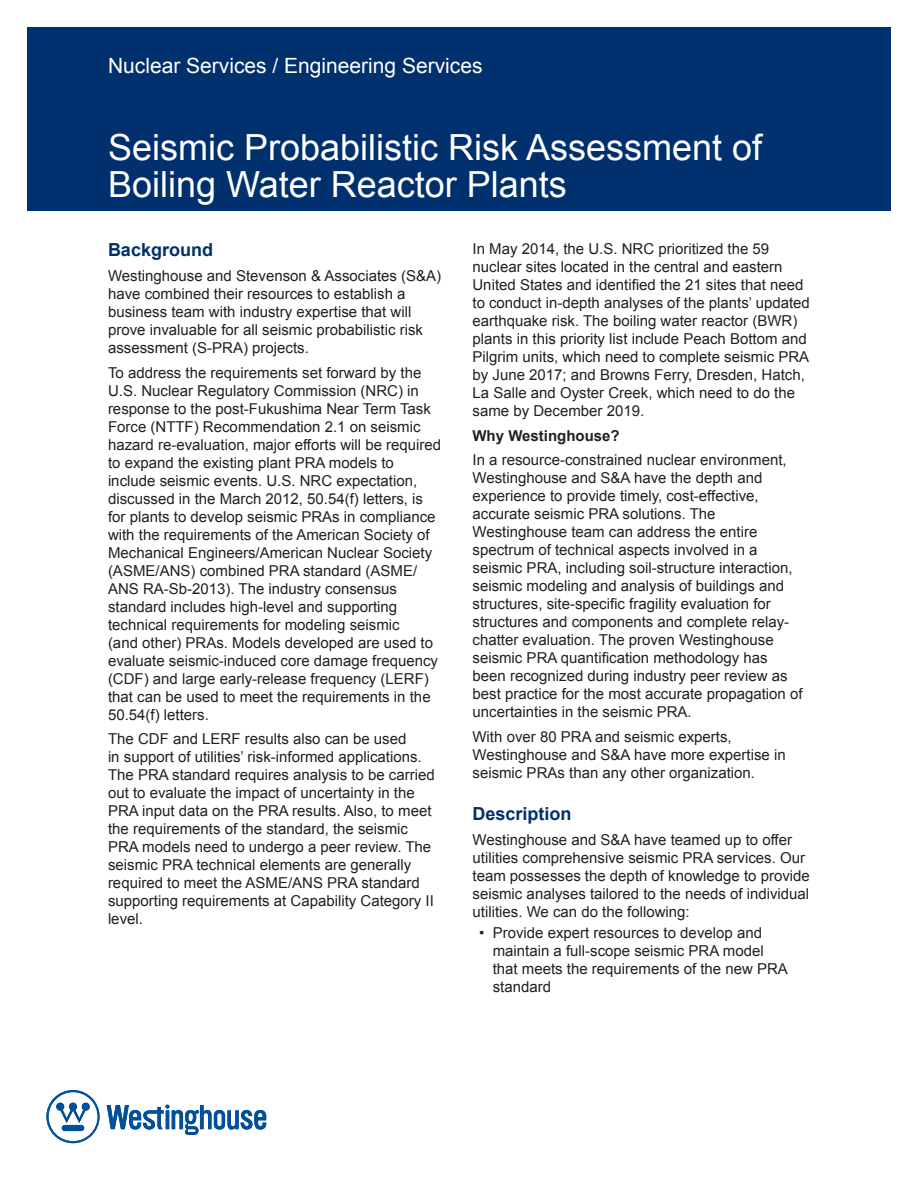
<style>
.page{position:relative;width:918px;height:1188px;background:#fff}
.page>*{position:absolute;margin:0;border:0;box-sizing:border-box;transform-origin:0 0}
.t1{font:36px/37.5px "Arial";color:#fff}
.t2{font:21px "Arial";color:#fff}
.Section_Title{font:700 18px "Arial";color:#00306d}
.Body_Copy{font:15px/18px "Arial";color:#231f20}
.Section_Sub-title{font:700 15px "Arial";color:#231f20}
</style>
<div class="page">
<div style="left:27px;top:27px;width:864px;height:184px;background:#00306d"></div>
<svg style="left:46px;top:1090px;width:54px;height:53px"></svg>
<svg style="left:107px;top:1105px;width:159px;height:30px"></svg>
<h2 class="t2" style="left:108px;top:52px;width:376px">Nuclear Services / Engineering Services</h2>
<p class="t1" style="left:108px;top:129px;width:656px">Seismic Probabilistic Risk Assessment of<br>Boiling Water Reactor Plants</p>
<p class="Section_Title" style="left:108px;top:238px;width:107px">Background</p>
<p class="Body_Copy" style="left:108px;top:267px;width:335px">Westinghouse and Stevenson &amp; Associates (S&amp;A) have combined their resources to establish a business team with industry expertise that will prove invaluable for all seismic probabilistic risk assessment (S-PRA) projects.</p>
<p class="Body_Copy" style="left:108px;top:363px;width:335px">To address the requirements set forward by the U.S. Nuclear Regulatory Commission (NRC) in response to the post-Fukushima Near Term Task Force (NTTF) Recommendation 2.1 on seismic hazard re-evaluation, major efforts will be required to expand the existing plant PRA models to include seismic events. U.S. NRC expectation, discussed in the March 2012, 50.54(f) letters, is for plants to develop seismic PRAs in compliance with the requirements of the American Society of Mechanical Engineers/American Nuclear Society (ASME/ANS) combined PRA standard (ASME/ ANS RA-Sb-2013). The industry consensus standard includes high-level and supporting technical requirements for modeling seismic<br>(and other) PRAs. Models developed are used to evaluate seismic-induced core damage frequency (CDF) and large early-release frequency (LERF) that can be used to meet the requirements in the 50.54(f) letters.</p>
<p class="Body_Copy" style="left:108px;top:730px;width:328px">The CDF and LERF results also can be used<br>in support of utilities’ risk-informed applications.<br>The PRA standard requires analysis to be carried out to evaluate the impact of uncertainty in the PRA input data on the PRA results. Also, to meet the requirements of the standard, the seismic PRA models need to undergo a peer review. The seismic PRA technical elements are generally required to meet the ASME/ANS PRA standard supporting requirements at Capability Category II level.</p>
<p class="Body_Copy" style="left:472px;top:240px;width:339px">In May 2014, the U.S. NRC prioritized the 59 nuclear sites located in the central and eastern United States and identified the 21 sites that need to conduct in-depth analyses of the plants’ updated earthquake risk. The boiling water reactor (BWR) plants in this priority list include Peach Bottom and Pilgrim units, which need to complete seismic PRA by June 2017; and Browns Ferry, Dresden, Hatch, La Salle and Oyster Creek, which need to do the same by December 2019.</p>
<p class="Section_Sub-title" style="left:472px;top:426px;width:149px">Why Westinghouse?</p>
<p class="Body_Copy" style="left:472px;top:451px;width:332px">In a resource-constrained nuclear environment, Westinghouse and S&amp;A have the depth and experience to provide timely, cost-effective, accurate seismic PRA solutions. The Westinghouse team can address the entire spectrum of technical aspects involved in a seismic PRA, including soil-structure interaction, seismic modeling and analysis of buildings and structures, site-specific fragility evaluation for structures and components and complete relay&shy;chatter evaluation. The proven Westinghouse seismic PRA quantification methodology has been recognized during industry peer review as best practice for the most accurate propagation of uncertainties in the seismic PRA.</p>
<p class="Body_Copy" style="left:472px;top:728px;width:315px">With over 80 PRA and seismic experts,<br>Westinghouse and S&amp;A have more expertise in seismic PRAs than any other organization.</p>
<p class="Section_Title" style="left:472px;top:802px;width:101px">Description</p>
<p class="Body_Copy" style="left:472px;top:831px;width:339px">Westinghouse and S&amp;A have teamed up to offer utilities comprehensive seismic PRA services. Our team possesses the depth of knowledge to provide seismic analyses tailored to the needs of individual utilities. We can do the following:</p>
<p class="Body_Copy" style="left:493px;top:924px;width:297px;text-indent:-14px">• Provide expert resources to develop and maintain a full-scope seismic PRA model that meets the requirements of the new PRA standard</p>
</div>
